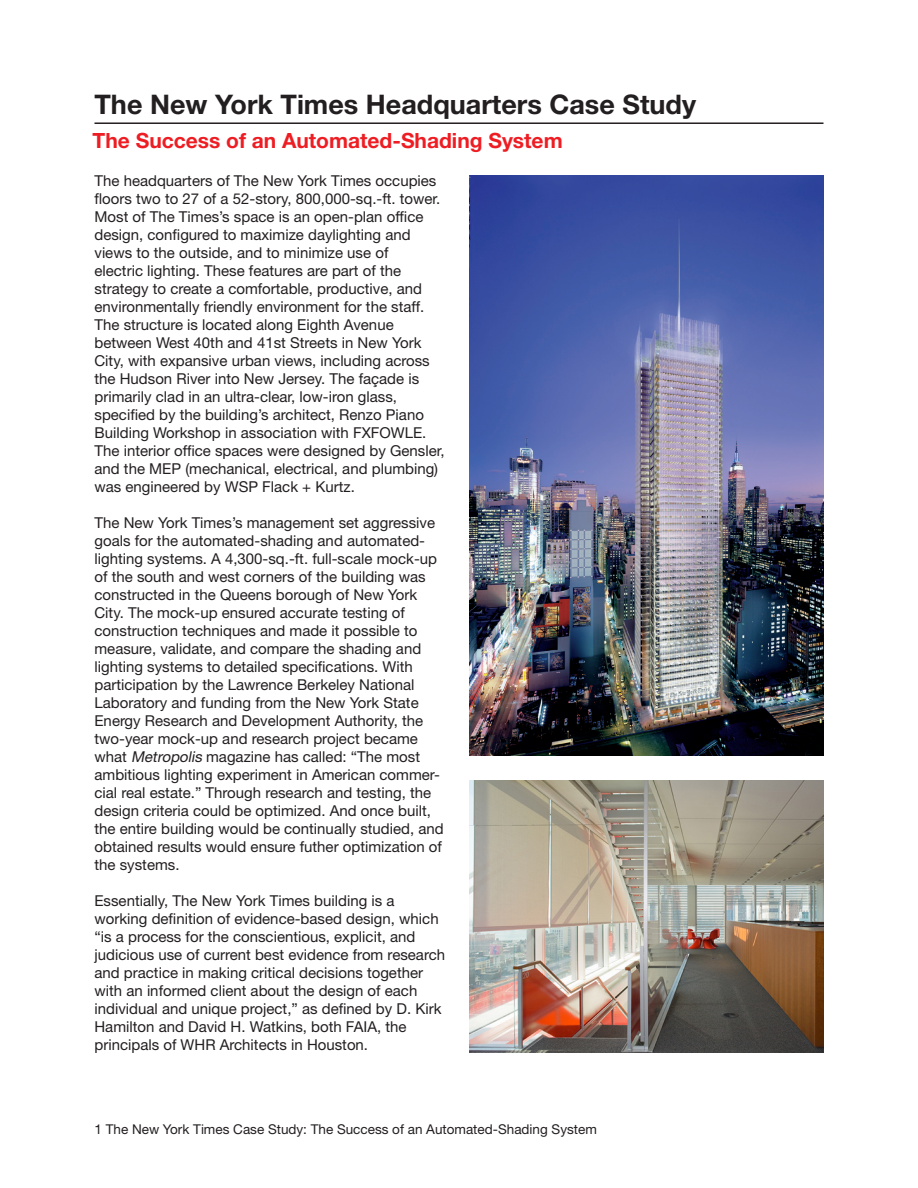
<style>
.page{position:relative;width:918px;height:1188px;background:#fff}
.page>*{position:absolute;margin:0;border:0;box-sizing:border-box;transform-origin:0 0}
.t1{font:700 27px "Helvetica Neue LT Std";color:#231f20}
.t2{font:700 21px "Helvetica Neue LT Std";color:#ee1d23}
.t3{font:15px/18px "Helvetica Neue LT Std";color:#231f20}
.t4{font:13.5px "Helvetica Neue LT Std";color:#231f20}
.s1{font-style:italic}
</style>
<div class="page">
<hr style="left:94px;top:122px;width:730px;height:2px;background:#231f20">
<img style="left:470px;top:176px;width:354px;height:579px">
<img style="left:470px;top:781px;width:354px;height:272px">
<p class="t1" style="left:94px;top:87px;width:603px">The New York Times Headquarters Case Study</p>
<p class="t2" style="left:93px;top:127px;width:472px">The Success of an Automated-Shading System</p>
<p class="t3" style="left:94px;top:172px;width:347px">The headquarters of The New York Times occupies floors two to 27 of a 52-story, 800,000-sq.-ft. tower.<br>Most of The Times’s space is an open-plan office design, configured to maximize daylighting and views to the outside, and to minimize use of</p>
<p class="t3" style="left:94px;top:262px;width:308px">electric lighting. These features are part of the</p>
<p class="t3" style="left:94px;top:280px;width:329px">strategy to create a comfortable, productive, and</p>
<p class="t3" style="left:94px;top:298px;width:331px">environmentally friendly environment for the staff.<br>The structure is located along Eighth Avenue</p>
<p class="t3" style="left:94px;top:334px;width:337px">between West 40th and 41st Streets in New York City, with expansive urban views, including across the Hudson River into New Jersey. The façade is primarily clad in an ultra-clear, low-iron glass,</p>
<p class="t3" style="left:94px;top:406px;width:352px">specified by the building’s architect, Renzo Piano Building Workshop in association with FXFOWLE.<br>The interior office spaces were designed by Gensler, and the MEP (mechanical, electrical, and plumbing) was engineered by WSP Flack + Kurtz.</p>
<p class="t3" style="left:94px;top:514px;width:351px">The New York Times’s management set aggressive goals for the automated-shading and automated&shy;lighting systems. A 4,300-sq.-ft. full-scale mock-up of the south and west corners of the building was constructed in the Queens borough of New York City. The mock-up ensured accurate testing of construction techniques and made it possible to measure, validate, and compare the shading and lighting systems to detailed specifications. With participation by the Lawrence Berkeley National Laboratory and funding from the New York State Energy Research and Development Authority, the two-year mock-up and research project became what <span class="s1">Metropolis</span> magazine has called: “The most ambitious lighting experiment in American commer&shy;cial real estate.” Through research and testing, the design criteria could be optimized. And once built, the entire building would be continually studied, and obtained results would ensure futher optimization of the systems.</p>
<p class="t3" style="left:94px;top:892px;width:302px">Essentially, The New York Times building is a</p>
<p class="t3" style="left:94px;top:910px;width:352px">working definition of evidence-based design, which “is a process for the conscientious, explicit, and judicious use of current best evidence from research and practice in making critical decisions together with an informed client about the design of each individual and unique project,” as defined by D. Kirk Hamilton and David H. Watkins, both FAIA, the</p>
<p class="t3" style="left:94px;top:1036px;width:275px">principals of WHR Architects in Houston.</p>
<p class="t4" style="left:94px;top:1121px;width:504px">1 The New York Times Case Study: The Success of an Automated-Shading System</p>
</div>
